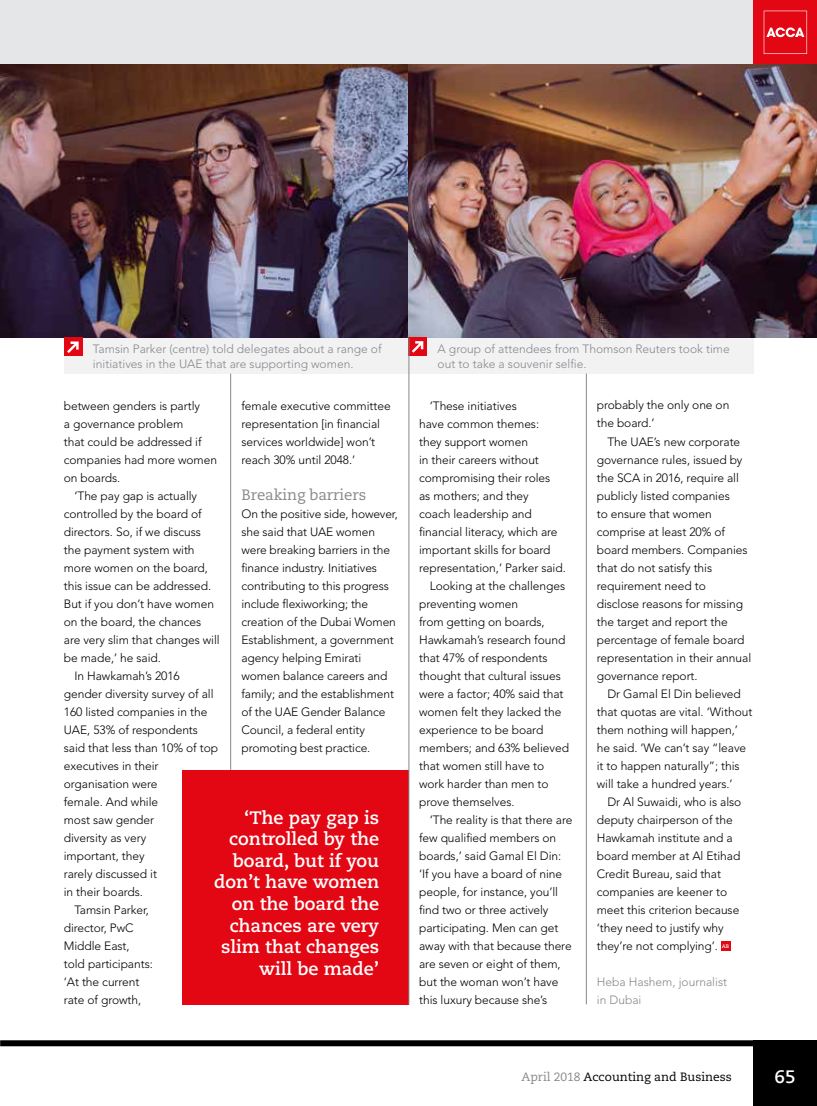
<style>
.page{position:relative;width:817px;height:1106px;background:#fff}
.page>*{position:absolute;margin:0;border:0;box-sizing:border-box;transform-origin:0 0}
.t1{font:700 18px/21.6px "Caecilia";color:#fff;text-align:right}
.t2{font:15px "Caecilia";letter-spacing:-.005em;color:#86888c}
.t3{font:300 12px/18px "Avenir LT Std";letter-spacing:-.005em;color:#000}
.t4{font:300 12px/15px "Avenir LT Std";color:#86888c}
.t5{font:12px "Caecilia";color:#000}
.t6{font:700 5.25px "Caecilia";color:#fff}
.s1{color:#86888c}
</style>
<div class="page">
<img style="left:0;top:64px;width:409px;height:273px">
<img style="left:409px;top:64px;width:407px;height:273px">
<div style="left:64px;top:338px;width:345px;height:35px;background:#f2f2f3"></div>
<div style="left:64px;top:338px;width:18px;height:18px;background:#e30613"></div>
<svg style="left:67px;top:341px;width:12px;height:12px"></svg>
<div style="left:409px;top:338px;width:344px;height:35px;background:#f2f2f3"></div>
<div style="left:409px;top:337px;width:18px;height:18px;background:#e30613"></div>
<svg style="left:412px;top:341px;width:11px;height:12px"></svg>
<div style="left:721px;top:941px;width:9px;height:9px;background:#e30613"></div>
<div style="left:182px;top:770px;width:227px;height:234px;background:#e30613"></div>
<hr style="left:230px;top:373px;width:1px;height:397px;background:#86888c">
<hr style="left:408px;top:337px;width:1px;height:667px;background:#86888c">
<hr style="left:586px;top:373px;width:1px;height:631px;background:#86888c">
<div style="left:753px;top:1040px;width:63px;height:66px;background:#000"></div>
<div style="left:0;top:1040px;width:816px;height:6px;background:#000"></div>
<div style="left:0;top:0;width:816px;height:64px;background:#e5e6e7"></div>
<div style="left:753px;top:0;width:63px;height:64px;background:#e30613"></div>
<svg style="left:763px;top:11px;width:43px;height:43px"></svg>
<p class="t4" style="left:93px;top:341px;width:290px">Tamsin Parker (centre) told delegates about a range of initiatives in the UAE that are supporting women.</p>
<p class="t4" style="left:437px;top:341px;width:293px">A group of attendees from Thomson Reuters took time out to take a souvenir selfie.</p>
<p class="t3" style="left:64px;top:396px;width:138px">between genders is partly</p>
<p class="t3" style="left:64px;top:414px;width:121px">a governance problem</p>
<p class="t3" style="left:64px;top:432px;width:139px">that could be addressed if</p>
<p class="t3" style="left:64px;top:450px;width:155px">companies had more women</p>
<p class="t3" style="left:64px;top:468px;width:58px">on boards.</p>
<p class="t3" style="left:74px;top:486px;width:124px">‘The pay gap is actually</p>
<p class="t3" style="left:64px;top:504px;width:139px">controlled by the board of</p>
<p class="t3" style="left:64px;top:522px;width:139px">directors. So, if we discuss</p>
<p class="t3" style="left:64px;top:540px;width:132px">the payment system with</p>
<p class="t3" style="left:64px;top:558px;width:146px">more women on the board,</p>
<p class="t3" style="left:64px;top:576px;width:149px">this issue can be addressed.</p>
<p class="t3" style="left:64px;top:594px;width:152px">But if you don’t have women</p>
<p class="t3" style="left:64px;top:612px;width:139px">on the board, the chances</p>
<p class="t3" style="left:64px;top:630px;width:157px">are very slim that changes will</p>
<p class="t3" style="left:64px;top:648px;width:99px">be made,’ he said.</p>
<p class="t3" style="left:74px;top:667px;width:107px">In Hawkamah’s 2016</p>
<p class="t3" style="left:64px;top:685px;width:151px">gender diversity survey of all</p>
<p class="t3" style="left:64px;top:703px;width:145px">160 listed companies in the</p>
<p class="t3" style="left:64px;top:721px;width:136px">UAE, 53% of respondents</p>
<p class="t3" style="left:64px;top:739px;width:156px">said that less than 10% of top</p>
<p class="t3" style="left:64px;top:757px;width:96px">executives in their</p>
<p class="t3" style="left:64px;top:775px;width:95px">organisation were</p>
<p class="t3" style="left:64px;top:793px;width:96px">female. And while</p>
<p class="t3" style="left:64px;top:811px;width:92px">most saw gender</p>
<p class="t3" style="left:64px;top:829px;width:84px">diversity as very</p>
<p class="t3" style="left:64px;top:847px;width:82px">important, they</p>
<p class="t3" style="left:64px;top:865px;width:95px">rarely discussed it</p>
<p class="t3" style="left:64px;top:883px;width:81px">in their boards.</p>
<p class="t3" style="left:74px;top:901px;width:76px">Tamsin Parker,</p>
<p class="t3" style="left:64px;top:919px;width:71px">director, PwC</p>
<p class="t3" style="left:64px;top:937px;width:67px">Middle East,</p>
<p class="t3" style="left:64px;top:955px;width:90px">told participants:</p>
<p class="t3" style="left:64px;top:973px;width:77px">‘At the current</p>
<p class="t3" style="left:64px;top:991px;width:79px">rate of growth,</p>
<p class="t3" style="left:241px;top:396px;width:151px">female executive committee representation [in financial services worldwide] won’t reach 30% until 2048.’</p>
<p class="t2" style="left:241px;top:486px;width:126px">Breaking barriers</p>
<p class="t3" style="left:241px;top:504px;width:158px">On the positive side, however, she said that UAE women were breaking barriers in the finance industry. Initiatives contributing to this progress include flexiworking; the creation of the Dubai Women<br>Establishment, a government agency helping Emirati women balance careers and family; and the establishment of the UAE Gender Balance<br>Council, a federal entity promoting best practice.</p>
<p class="t3" style="left:596px;top:396px;width:134px">probably the only one on the board.’</p>
<p class="t3" style="left:596px;top:432px;width:156px;text-indent:11px">The UAE’s new corporate governance rules, issued by the SCA in 2016, require all publicly listed companies<br>to ensure that women comprise at least 20% of board members. Companies that do not satisfy this requirement need to disclose reasons for missing the target and report the percentage of female board representation in their annual governance report.</p>
<p class="t3" style="left:596px;top:684px;width:157px;text-indent:11px">Dr Gamal El Din believed that quotas are vital. ‘Without them nothing will happen,’ he said. ‘We can’t say “leave it to happen naturally”; this will take a hundred years.’</p>
<p class="t3" style="left:596px;top:792px;width:146px;text-indent:11px">Dr Al Suwaidi, who is also deputy chairperson of the<br>Hawkamah institute and a board member at Al Etihad<br>Credit Bureau, said that companies are keener to meet this criterion because ‘they need to justify why they’re not complying’.</p>
<p class="t3" style="left:429px;top:396px;width:88px">‘These initiatives</p>
<p class="t3" style="left:419px;top:414px;width:121px">have common themes:</p>
<p class="t3" style="left:419px;top:432px;width:110px">they support women</p>
<p class="t3" style="left:419px;top:450px;width:121px">in their careers without</p>
<p class="t3" style="left:419px;top:468px;width:133px">compromising their roles</p>
<p class="t3" style="left:419px;top:486px;width:111px">as mothers; and they</p>
<p class="t3" style="left:419px;top:504px;width:114px">coach leadership and</p>
<p class="t3" style="left:419px;top:522px;width:140px">financial literacy, which are</p>
<p class="t3" style="left:419px;top:540px;width:133px">important skills for board</p>
<p class="t3" style="left:419px;top:558px;width:148px">representation,’ Parker said.</p>
<p class="t3" style="left:429px;top:576px;width:137px">Looking at the challenges</p>
<p class="t3" style="left:419px;top:594px;width:100px">preventing women</p>
<p class="t3" style="left:419px;top:612px;width:127px">from getting on boards,</p>
<p class="t3" style="left:419px;top:630px;width:148px">Hawkamah’s research found</p>
<p class="t3" style="left:419px;top:648px;width:130px">that 47% of respondents</p>
<p class="t3" style="left:419px;top:666px;width:143px">thought that cultural issues</p>
<p class="t3" style="left:419px;top:684px;width:146px">were a factor; 40% said that</p>
<p class="t3" style="left:419px;top:702px;width:144px">women felt they lacked the</p>
<p class="t3" style="left:419px;top:721px;width:126px">experience to be board</p>
<p class="t3" style="left:419px;top:739px;width:151px">members; and 63% believed</p>
<p class="t3" style="left:419px;top:757px;width:127px">that women still have to</p>
<p class="t3" style="left:419px;top:775px;width:131px">work harder than men to</p>
<p class="t3" style="left:419px;top:793px;width:97px">prove themselves.</p>
<p class="t3" style="left:429px;top:811px;width:144px">‘The reality is that there are</p>
<p class="t3" style="left:419px;top:829px;width:138px">few qualified members on</p>
<p class="t3" style="left:419px;top:847px;width:144px">boards,’ said Gamal El Din:</p>
<p class="t3" style="left:419px;top:865px;width:144px">‘If you have a board of nine</p>
<p class="t3" style="left:419px;top:883px;width:140px">people, for instance, you’ll</p>
<p class="t3" style="left:419px;top:901px;width:131px">find two or three actively</p>
<p class="t3" style="left:419px;top:919px;width:141px">participating. Men can get</p>
<p class="t3" style="left:419px;top:937px;width:154px">away with that because there</p>
<p class="t3" style="left:419px;top:955px;width:143px">are seven or eight of them,</p>
<p class="t3" style="left:419px;top:973px;width:141px">but the woman won’t have</p>
<p class="t3" style="left:419px;top:991px;width:129px">this luxury because she’s</p>
<h1 class="t1" style="left:214px;top:806px;width:166px">‘The pay gap is controlled by the board, but if you don’t have women on the board the chances are very slim that changes will be made’</h1>
<p class="t6" style="left:721px;top:942px;width:9px">AB</p>
<p class="t4" style="left:596px;top:973px;width:132px;line-height:18px">Heba Hashem, journalist in Dubai</p>
<p class="t5" style="left:521px;top:1069px;width:212px"><span class="s1">April 2018</span> Accounting and Business</p>
<h1 class="t1" style="left:774px;top:1066px;width:23px">65</h1>
</div>
